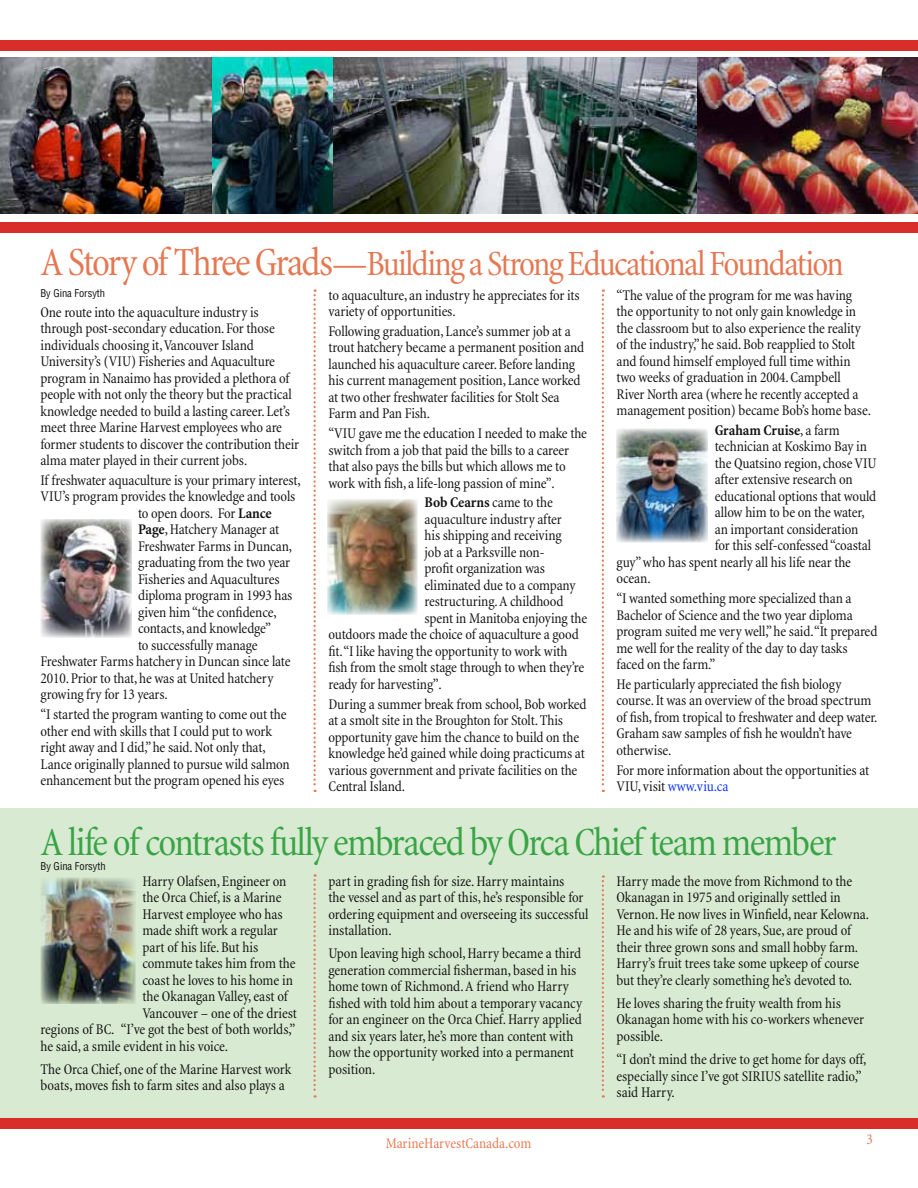
<style>
.page{position:relative;width:918px;height:1188px;background:#fff}
.page>*{position:absolute;margin:0;border:0;box-sizing:border-box;transform-origin:0 0}
.t1{font:condensed 40.5px "Minion";letter-spacing:-.04em;color:#39a446}
.t2{font:condensed 36px "Minion";letter-spacing:-.045em;color:#e57852}
.t3{font:condensed 15px/16.5px "Minion";letter-spacing:-.01em;color:#121212}
.t4{font:700 condensed 15px "Minion";letter-spacing:-.005em;color:#121212}
.t5{font:condensed 15px "Minion";letter-spacing:-.005em;color:#e57852}
.t6{font:condensed 10.5px "Helvetica";color:#121212}
.s1{font-size:40.5px}
.s2{font-weight:700}
.s3{font-weight:400}
.s4{color:#0a31ff}
</style>
<div class="page">
<div style="left:0;top:809px;width:918px;height:316px;background:#d8ead1"></div>
<img style="left:697px;top:58px;width:221px;height:156px">
<div style="left:0;top:222px;width:918px;height:10px;background:#d92d2a"></div>
<div style="left:0;top:40px;width:918px;height:11px;background:#d92d2a"></div>
<img style="left:212px;top:58px;width:121px;height:156px">
<div style="left:0;top:1119px;width:918px;height:10px;background:#d92d2a"></div>
<img style="left:333px;top:58px;width:364px;height:156px">
<img style="left:0;top:58px;width:212px;height:156px">
<img style="left:327px;top:500px;width:91px;height:115px">
<img style="left:40px;top:878px;width:96px;height:126px">
<img style="left:40px;top:519px;width:91px;height:119px">
<img style="left:616px;top:429px;width:92px;height:113px">
<svg style="left:602px;top:290px;width:2px;height:502px"></svg>
<svg style="left:602px;top:875px;width:2px;height:223px"></svg>
<svg style="left:314px;top:290px;width:2px;height:502px"></svg>
<svg style="left:314px;top:874px;width:2px;height:224px"></svg>
<h2 class="t2" style="left:40px;top:245px;width:805px"><span class="s1">A Story of Three Grads</span>—Building a Strong Educational Foundation</h2>
<p class="t6" style="left:40px;top:286px;width:66px">By Gina Forsyth</p>
<p class="t3" style="left:40px;top:304px;width:260px">One route into the aquaculture industry is through post-secondary education. For those individuals choosing it, Vancouver Island University’s (VIU) Fisheries and Aquaculture program in Nanaimo has provided a plethora of people with not only the theory but the practical knowledge needed to build a lasting career. Let’s meet three Marine Harvest employees who are former students to discover the contribution their alma mater played in their current jobs.</p>
<p class="t3" style="left:40px;top:472px;width:262px">If freshwater aquaculture is your primary interest,</p>
<p class="t3" style="left:40px;top:489px;width:256px">VIU’s program provides the knowledge and tools</p>
<p class="t3" style="left:138px;top:505px;width:135px">to open doors. For <span class="s2">Lance</span></p>
<p class="t3" style="left:138px;top:522px;width:143px"><span class="s2">Page</span>, Hatchery Manager at</p>
<p class="t3" style="left:138px;top:538px;width:156px">Freshwater Farms in Duncan,</p>
<p class="t3" style="left:138px;top:555px;width:154px">graduating from the two year</p>
<p class="t3" style="left:138px;top:571px;width:143px">Fisheries and Aquacultures</p>
<p class="t3" style="left:138px;top:588px;width:156px">diploma program in 1993 has</p>
<p class="t3" style="left:138px;top:604px;width:140px">given him “the confidence,</p>
<p class="t3" style="left:138px;top:621px;width:134px">contacts, and knowledge”</p>
<p class="t3" style="left:138px;top:637px;width:121px">to successfully manage</p>
<p class="t3" style="left:41px;top:654px;width:252px">Freshwater Farms hatchery in Duncan since late</p>
<p class="t3" style="left:41px;top:670px;width:234px">2010. Prior to that, he was at United hatchery</p>
<p class="t3" style="left:41px;top:687px;width:129px">growing fry for 13 years.</p>
<p class="t3" style="left:41px;top:706px;width:251px">“I started the program wanting to come out the other end with skills that I could put to work right away and I did,” he said. Not only that, Lance originally planned to pursue wild salmon enhancement but the program opened his eyes</p>
<p class="t3" style="left:328px;top:287px;width:253px">to aquaculture, an industry he appreciates for its variety of opportunities.</p>
<p class="t3" style="left:328px;top:323px;width:257px">Following graduation, Lance’s summer job at a trout hatchery became a permanent position and launched his aquaculture career. Before landing his current management position, Lance worked at two other freshwater facilities for Stolt Sea Farm and Pan Fish.</p>
<p class="t3" style="left:328px;top:426px;width:260px">“VIU gave me the education I needed to make the switch from a job that paid the bills to a career that also pays the bills but which allows me to work with fish, a life-long passion of mine”.</p>
<p class="t4" style="left:425px;top:494px;width:130px">Bob Cearns <span class="s3">came to the</span></p>
<p class="t3" style="left:425px;top:511px;width:139px">aquaculture industry after</p>
<p class="t3" style="left:425px;top:528px;width:139px">his shipping and receiving</p>
<p class="t3" style="left:425px;top:544px;width:121px">job at a Parksville non-</p>
<p class="t3" style="left:425px;top:561px;width:122px">profit organization was</p>
<p class="t3" style="left:425px;top:577px;width:152px">eliminated due to a company</p>
<p class="t3" style="left:425px;top:594px;width:141px">restructuring. A childhood</p>
<p class="t3" style="left:425px;top:610px;width:164px">spent in Manitoba enjoying the</p>
<p class="t3" style="left:329px;top:627px;width:252px">outdoors made the choice of aquaculture a good</p>
<p class="t3" style="left:329px;top:643px;width:241px">fit. “I like having the opportunity to work with</p>
<p class="t3" style="left:329px;top:660px;width:257px">fish from the smolt stage through to when they’re</p>
<p class="t3" style="left:329px;top:676px;width:115px">ready for harvesting”.</p>
<p class="t3" style="left:329px;top:696px;width:260px">During a summer break from school, Bob worked at a smolt site in the Broughton for Stolt. This opportunity gave him the chance to build on the knowledge he’d gained while doing practicums at various government and private facilities on the Central Island.</p>
<p class="t3" style="left:616px;top:287px;width:256px">“The value of the program for me was having the opportunity to not only gain knowledge in the classroom but to also experience the reality of the industry,” he said. Bob reapplied to Stolt and found himself employed full time within two weeks of graduation in 2004. Campbell River North area (where he recently accepted a management position) became Bob’s home base.</p>
<p class="t4" style="left:715px;top:422px;width:127px">Graham Cruise<span class="s3">, a farm</span></p>
<p class="t3" style="left:715px;top:439px;width:154px">technician at Koskimo Bay in</p>
<p class="t3" style="left:715px;top:455px;width:163px">the Quatsino region, chose VIU</p>
<p class="t3" style="left:715px;top:472px;width:140px">after extensive research on</p>
<p class="t3" style="left:715px;top:488px;width:163px">educational options that would</p>
<p class="t3" style="left:715px;top:505px;width:151px">allow him to be on the water,</p>
<p class="t3" style="left:715px;top:521px;width:145px">an important consideration</p>
<p class="t3" style="left:715px;top:538px;width:158px">for this self-confessed “coastal</p>
<p class="t3" style="left:616px;top:554px;width:236px">guy” who has spent nearly all his life near the</p>
<p class="t3" style="left:616px;top:571px;width:36px">ocean.</p>
<p class="t3" style="left:616px;top:591px;width:262px">“I wanted something more specialized than a Bachelor of Science and the two year diploma program suited me very well,” he said. “It prepared me well for the reality of the day to day tasks faced on the farm.”</p>
<p class="t3" style="left:616px;top:676px;width:263px">He particularly appreciated the fish biology course. It was an overview of the broad spectrum of fish, from tropical to freshwater and deep water.<br>Graham saw samples of fish he wouldn’t have otherwise.</p>
<p class="t3" style="left:616px;top:762px;width:254px">For more information about the opportunities at<br>VIU, visit <span class="s4">www.viu.ca</span></p>
<h1 class="t1" style="left:40px;top:821px;width:798px">A life of contrasts fully embraced by Orca Chief team member</h1>
<p class="t6" style="left:40px;top:860px;width:67px">By Gina Forsyth</p>
<p class="t3" style="left:142px;top:873px;width:146px">Harry Olafsen, Engineer on</p>
<p class="t3" style="left:142px;top:889px;width:141px">the Orca Chief, is a Marine</p>
<p class="t3" style="left:142px;top:906px;width:142px">Harvest employee who has</p>
<p class="t3" style="left:142px;top:922px;width:137px">made shift work a regular</p>
<p class="t3" style="left:142px;top:939px;width:117px">part of his life. But his</p>
<p class="t3" style="left:142px;top:955px;width:155px">commute takes him from the</p>
<p class="t3" style="left:142px;top:972px;width:152px">coast he loves to his home in</p>
<p class="t3" style="left:142px;top:988px;width:147px">the Okanagan Valley, east of</p>
<p class="t3" style="left:142px;top:1005px;width:156px">Vancouver – one of the driest</p>
<p class="t3" style="left:40px;top:1021px;width:256px">regions of BC. “I’ve got the best of both worlds,”</p>
<p class="t3" style="left:40px;top:1038px;width:189px">he said, a smile evident in his voice.</p>
<p class="t3" style="left:40px;top:1061px;width:253px">The Orca Chief, one of the Marine Harvest work boats, moves fish to farm sites and also plays a</p>
<p class="t3" style="left:328px;top:873px;width:262px">part in grading fish for size. Harry maintains<br>the vessel and as part of this, he’s responsible for ordering equipment and overseeing its successful installation.</p>
<p class="t3" style="left:328px;top:946px;width:255px">Upon leaving high school, Harry became a third generation commercial fisherman, based in his home town of Richmond. A friend who Harry fished with told him about a temporary vacancy for an engineer on the Orca Chief. Harry applied and six years later, he’s more than content with how the opportunity worked into a permanent position.</p>
<p class="t3" style="left:616px;top:873px;width:254px">Harry made the move from Richmond to the Okanagan in 1975 and originally settled in Vernon. He now lives in Winfield, near Kelowna.<br>He and his wife of 28 years, Sue, are proud of their three grown sons and small hobby farm.<br>Harry’s fruit trees take some upkeep of course but they’re clearly something he’s devoted to.</p>
<p class="t3" style="left:616px;top:995px;width:249px">He loves sharing the fruity wealth from his<br>Okanagan home with his co-workers whenever possible.</p>
<p class="t3" style="left:616px;top:1051px;width:252px">“I don’t mind the drive to get home for days off, especially since I’ve got SIRIUS satellite radio,” said Harry.</p>
<p class="t5" style="left:386px;top:1136px;width:147px">MarineHarvestCanada.com</p>
<p class="t5" style="left:867px;top:1131px;width:8px">3</p>
</div>
